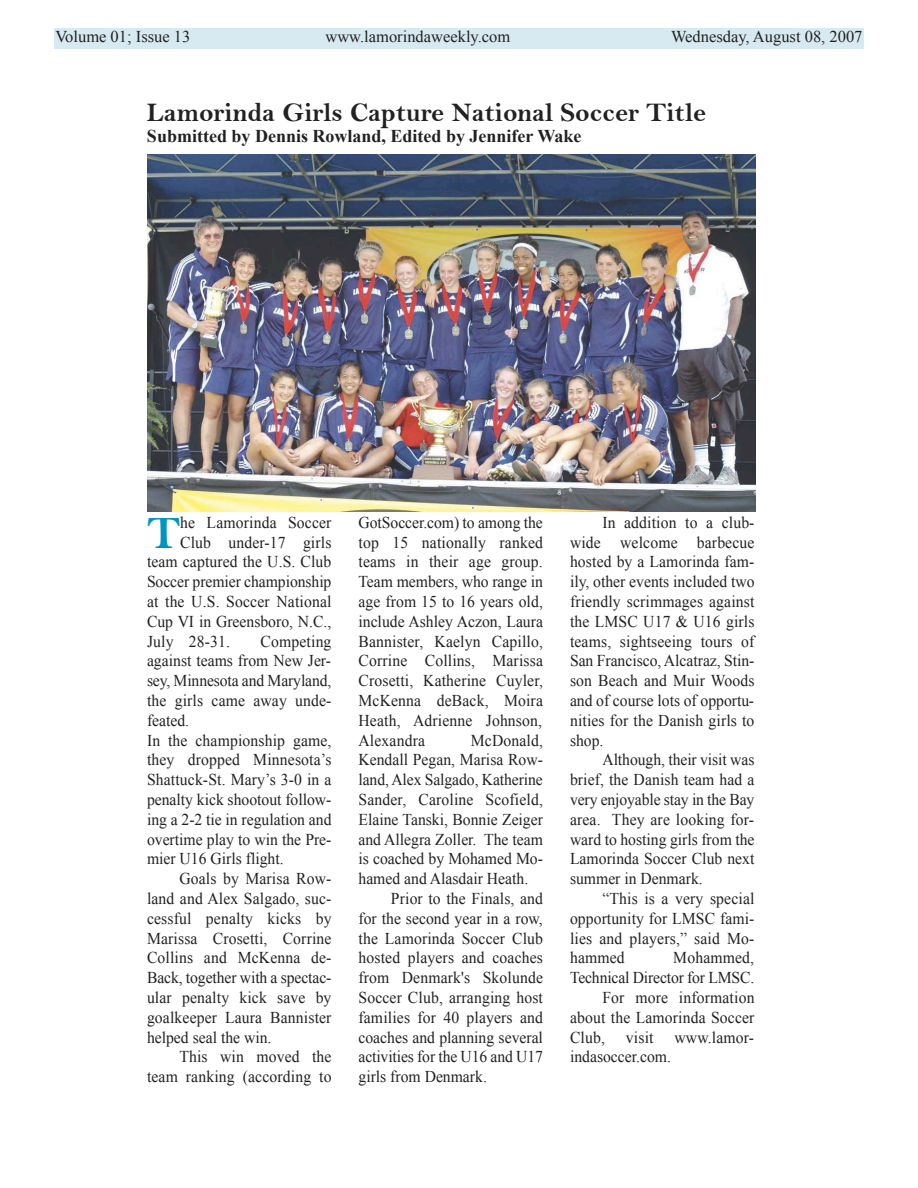
<style>
.page{position:relative;width:918px;height:1188px;background:#fff}
.page>*{position:absolute;margin:0;border:0;box-sizing:border-box;transform-origin:0 0}
.t1{font:46.8px "Bell MT Bold";color:#0095c0;scale:.95 1}
.t2{font:27px "Bell MT Bold";color:#232021}
.t3{font:700 18px "Times New Roman";color:#232021}
.t4{font:16.5px/19.8px "Times New Roman";letter-spacing:.005em;color:#232021;text-align:justify;scale:.95 1}
.t5{font:16.5px "Times New Roman";letter-spacing:.005em;color:#232021}
</style>
<div class="page">
<div style="left:626px;top:28px;width:238px;height:21px;background:#d7e9f1"></div>
<div style="left:54px;top:28px;width:574px;height:21px;background:#d7e9f1"></div>
<img style="left:147px;top:154px;width:609px;height:358px">
<p class="t5" style="left:55px;top:28px;width:136px">Volume 01; Issue 13</p>
<p class="t5" style="left:326px;top:28px;width:186px">www.lamorindaweekly.com</p>
<p class="t5" style="left:671px;top:28px;width:193px">Wednesday, August 08, 2007</p>
<h2 class="t2" style="left:147px;top:98px;width:561px">Lamorinda Girls Capture National Soccer Title</h2>
<p class="t3" style="left:147px;top:126px;width:436px">Submitted by Dennis Rowland, Edited by Jennifer Wake</p>
<h1 class="t1" style="left:147px;top:508px;width:37px">T</h1>
<p class="t4" style="left:180px;top:512px;width:161px">he Lamorinda Soccer</p>
<p class="t4" style="left:180px;top:532px;width:161px">Club under-17 girls</p>
<p class="t4" style="left:147px;top:552px;width:196px">team captured the U.S. Club</p>
<p class="t4" style="left:147px;top:572px;width:196px">Soccer premier championship</p>
<p class="t4" style="left:147px;top:592px;width:196px">at the U.S. Soccer National</p>
<p class="t4" style="left:147px;top:611px;width:196px">Cup VI in Greensboro, N.C.,</p>
<p class="t4" style="left:147px;top:631px;width:89px">July 28-31.</p>
<p class="t4" style="left:147px;top:631px;width:196px;text-align:left;text-indent:114px">Competing against teams from New Jer&shy;sey, Minnesota and Maryland, the girls came away unde&shy;feated.<br>In the championship game, they dropped Minnesota’s<br>Shattuck-St. Mary’s 3-0 in a penalty kick shootout follow&shy;ing a 2-2 tie in regulation and overtime play to win the Pre&shy;mier U16 Girls flight.</p>
<p class="t4" style="left:147px;top:869px;width:196px;text-indent:32px">Goals by Marisa Row&shy;land and Alex Salgado, suc&shy;cessful penalty kicks by Marissa Crosetti, Corrine Collins and McKenna de-Back, together with a spectac&shy;ular penalty kick save by goalkeeper Laura Bannister helped seal the win.</p>
<p class="t4" style="left:147px;top:1047px;width:196px;text-align:right">This win moved the team ranking (according to</p>
<p class="t4" style="left:359px;top:512px;width:196px">GotSoccer.com) to among the top 15 nationally ranked teams in their age group.<br>Team members, who range in age from 15 to 16 years old, include Ashley Aczon, Laura Bannister, Kaelyn Capillo, Corrine Collins, Marissa Crosetti, Katherine Cuyler, McKenna deBack, Moira Heath, Adrienne Johnson, Alexandra</p>
<p class="t4" style="left:471px;top:730px;width:78px">McDonald,</p>
<p class="t4" style="left:359px;top:750px;width:196px">Kendall Pegan, Marisa Row-</p>
<p class="t4" style="left:359px;top:770px;width:196px">land, Alex Salgado, Katherine</p>
<p class="t4" style="left:359px;top:790px;width:196px">Sander, Caroline Scofield,</p>
<p class="t4" style="left:359px;top:809px;width:196px">Elaine Tanski, Bonnie Zeiger</p>
<p class="t4" style="left:359px;top:829px;width:196px">and Allegra Zoller. The team</p>
<p class="t4" style="left:359px;top:849px;width:196px">is coached by Mohamed Mo-</p>
<p class="t4" style="left:359px;top:869px;width:180px">hamed and Alasdair Heath.</p>
<p class="t4" style="left:391px;top:889px;width:162px">Prior to the Finals, and</p>
<p class="t4" style="left:359px;top:908px;width:196px">for the second year in a row,</p>
<p class="t4" style="left:359px;top:928px;width:196px">the Lamorinda Soccer Club</p>
<p class="t4" style="left:359px;top:948px;width:196px">hosted players and coaches</p>
<p class="t4" style="left:359px;top:968px;width:196px">from Denmark's Skolunde</p>
<p class="t4" style="left:359px;top:988px;width:196px">Soccer Club, arranging host</p>
<p class="t4" style="left:359px;top:1007px;width:196px">families for 40 players and</p>
<p class="t4" style="left:359px;top:1027px;width:196px">coaches and planning several</p>
<p class="t4" style="left:359px;top:1047px;width:196px">activities for the U16 and U17</p>
<p class="t4" style="left:359px;top:1067px;width:137px">girls from Denmark.</p>
<p class="t4" style="left:570px;top:512px;width:196px;text-indent:32px">In addition to a club&shy;wide welcome barbecue hosted by a Lamorinda fam&shy;ily, other events included two friendly scrimmages against the LMSC U17 &amp; U16 girls teams, sightseeing tours of San Francisco, Alcatraz, Stin&shy;son Beach and Muir Woods and of course lots of opportu&shy;nities for the Danish girls to shop.</p>
<p class="t4" style="left:570px;top:750px;width:196px;text-indent:32px">Although, their visit was brief, the Danish team had a very enjoyable stay in the Bay area. They are looking for&shy;ward to hosting girls from the Lamorinda Soccer Club next summer in Denmark.</p>
<p class="t4" style="left:570px;top:889px;width:196px;text-indent:32px">“This is a very special opportunity for LMSC fami&shy;lies and players,” said Mo&shy;hammed</p>
<p class="t4" style="left:673px;top:948px;width:87px">Mohammed,</p>
<p class="t4" style="left:570px;top:968px;width:196px">Technical Director for LMSC.</p>
<p class="t4" style="left:602px;top:988px;width:162px">For more information</p>
<p class="t4" style="left:570px;top:1007px;width:196px">about the Lamorinda Soccer</p>
<p class="t4" style="left:570px;top:1027px;width:38px">Club,</p>
<p class="t4" style="left:626px;top:1027px;width:31px">visit</p>
<p class="t4" style="left:674px;top:1027px;width:85px">www.lamor-</p>
<p class="t4" style="left:570px;top:1047px;width:108px">indasoccer.com.</p>
</div>
